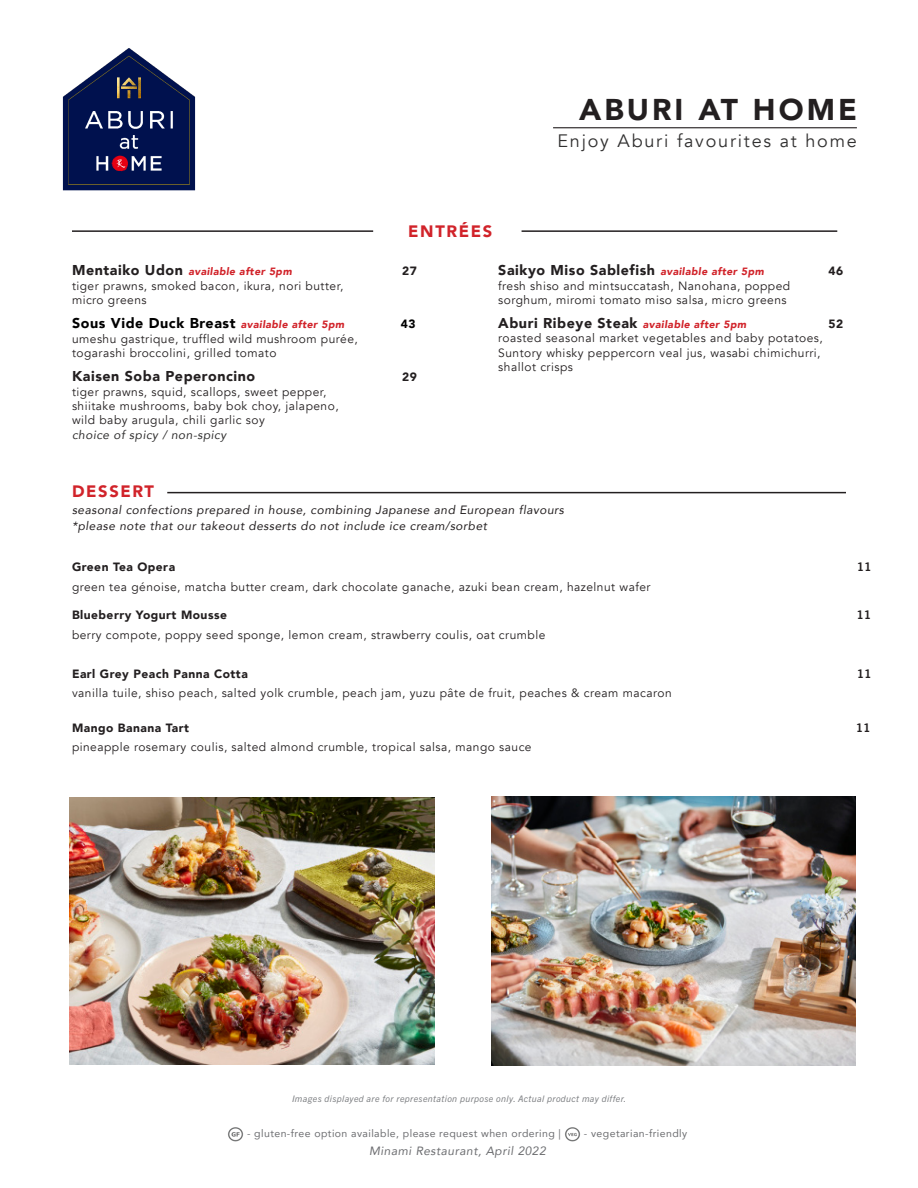
<style>
.page{position:relative;width:918px;height:1188px;background:#fff}
.page>*{position:absolute;margin:0;border:0;box-sizing:border-box;transform-origin:0 0}
.t1{font:900 30px "Avenir";letter-spacing:.1em;color:#231f20}
.t2{font:18px "Avenir";letter-spacing:.1em;color:#313030}
.Category_Name{font:900 16.5px "Avenir";letter-spacing:.1em;color:#d1232a}
.Bento__2{font:900 14.25px "Avenir";letter-spacing:.04em;color:#231f20}
.Item_Description{font:900 14.25px "Avenir";letter-spacing:.04em;color:#000}
.Item_Description-2{font:12px/14.4px "Avenir";letter-spacing:.04em;color:#231f20}
.Cat_Description{font:italic 12px "Avenir";letter-spacing:.04em;color:#231f20}
.Customizable_Tiers{font:12px "Avenir";letter-spacing:.04em;color:#231f20}
.Bento__2-2{font:12px "Avenir";letter-spacing:.04em;color:#231f20}
.Customizable_Tiers-2{font:900 12px "Avenir";letter-spacing:.04em;color:#231f20}
.t3{font:italic 12px "Avenir";letter-spacing:.04em;color:#6c6d70}
.Item_Description-3{font:italic 12px "Avenir";letter-spacing:.04em;color:#313030}
.Item_Description-4{font:900 12px "Avenir";letter-spacing:.04em;color:#231f20}
.Bento__2-3{font:900 12px "Avenir";letter-spacing:.04em;color:#231f20}
.Customizable_Tiers-3{font:700 12px "Trade Gothic Next LT Pro";color:#231f20}
.Item_Description-5{font:700 12px "Trade Gothic Next LT Pro";color:#231f20}
.Item_Description-6{font:900 12px "Avenir";color:#000}
.t4{font:10.5px "Avenir";letter-spacing:.04em;color:#6c6d70}
.Bento__2-4{font:italic 900 10.5px "Avenir";letter-spacing:.04em;color:#d1232a}
.Cat_Description-2{font:italic 9px "Trade Gothic Next LT Pro";letter-spacing:.04em;color:#808285}
.s1{font-style:normal;font-size:14.25px;color:#231f20}
.s2{font-style:italic;font-size:10.5px;color:#d1232a}
</style>
<div class="page">
<img style="left:228px;top:1127px;width:15px;height:15px">
<img style="left:565px;top:1127px;width:15px;height:15px">
<hr style="left:167px;top:492px;width:679px;height:1px;background:#231f20">
<img style="left:70px;top:797px;width:364px;height:267px">
<img style="left:491px;top:796px;width:365px;height:269px">
<hr style="left:553px;top:127px;width:304px;height:1px;background:#231f20">
<img style="left:62px;top:48px;width:134px;height:143px">
<hr style="left:72px;top:230px;width:301px;height:2px;background:#231f20">
<hr style="left:522px;top:230px;width:315px;height:2px;background:#231f20">
<p class="Category_Name" style="left:408px;top:217px;width:86px">ENTRÉES</p>
<p class="t1" style="left:579px;top:84px;width:279px">ABURI AT HOME</p>
<p class="t2" style="left:557px;top:130px;width:301px">Enjoy Aburi favourites at home</p>
<p class="Bento__2-4" style="left:72px;top:263px;width:221px"><span class="s1">Mentaiko Udon</span> available after 5pm</p>
<p class="Bento__2-3" style="left:402px;top:261px;width:16px">27</p>
<p class="Item_Description-2" style="left:72px;top:279px;width:273px">tiger prawns, smoked bacon, ikura, nori butter,</p>
<p class="Item_Description-2" style="left:72px;top:293px;width:76px">micro greens</p>
<p class="Item_Description" style="left:72px;top:311px;width:274px">Sous Vide Duck Breast <span class="s2">available after 5pm</span></p>
<p class="Item_Description-6" style="left:401px;top:314px;width:16px">43</p>
<p class="Item_Description-2" style="left:72px;top:332px;width:287px">umeshu gastrique, truffled wild mushroom purée, togarashi broccolini, grilled tomato</p>
<p class="Bento__2" style="left:72px;top:364px;width:185px">Kaisen Soba Peperoncino</p>
<p class="Bento__2-3" style="left:402px;top:367px;width:16px">29</p>
<p class="Item_Description-2" style="left:72px;top:384px;width:256px">tiger prawns, squid, scallops, sweet pepper,</p>
<p class="Item_Description-2" style="left:72px;top:399px;width:268px">shiitake mushrooms, baby bok choy, jalapeno,</p>
<p class="Item_Description-2" style="left:72px;top:413px;width:194px">wild baby arugula, chili garlic soy</p>
<p class="Item_Description-3" style="left:72px;top:427px;width:156px">choice of spicy / non-spicy</p>
<p class="Bento__2" style="left:498px;top:258px;width:267px">Saikyo Miso Sablefish <span class="s2">available after 5pm</span></p>
<p class="Bento__2-3" style="left:829px;top:261px;width:16px">46</p>
<p class="Bento__2-2" style="left:498px;top:278px;width:293px">fresh shiso and mintsuccatash, Nanohana, popped</p>
<p class="Bento__2-2" style="left:498px;top:293px;width:290px">sorghum, miromi tomato miso salsa, micro greens</p>
<p class="Bento__2-4" style="left:498px;top:316px;width:250px"><span class="s1">Aburi Ribeye Steak</span> available after 5pm</p>
<p class="Bento__2-3" style="left:829px;top:314px;width:16px">52</p>
<p class="Item_Description-2" style="left:498px;top:331px;width:326px">roasted seasonal market vegetables and baby potatoes,<br>Suntory whisky peppercorn veal jus, wasabi chimichurri, shallot crisps</p>
<p class="Category_Name" style="left:72px;top:477px;width:84px">DESSERT</p>
<p class="Cat_Description" style="left:72px;top:502px;width:494px">seasonal confections prepared in house, combining Japanese and European flavours</p>
<p class="Cat_Description" style="left:72px;top:519px;width:417px">*please note that our takeout desserts do not include ice cream/sorbet</p>
<p class="Customizable_Tiers-2" style="left:72px;top:557px;width:105px">Green Tea Opera</p>
<p class="Customizable_Tiers-3" style="left:857px;top:558px;width:16px">11</p>
<p class="Item_Description-2" style="left:72px;top:580px;width:580px">green tea génoise, matcha butter cream, dark chocolate ganache, azuki bean cream, hazelnut wafer</p>
<p class="Customizable_Tiers-2" style="left:72px;top:605px;width:156px">Blueberry Yogurt Mousse</p>
<p class="Customizable_Tiers-3" style="left:857px;top:606px;width:16px">11</p>
<p class="Item_Description-2" style="left:72px;top:628px;width:475px">berry compote, poppy seed sponge, lemon cream, strawberry coulis, oat crumble</p>
<p class="Customizable_Tiers-2" style="left:72px;top:663px;width:177px">Earl Grey Peach Panna Cotta</p>
<p class="Customizable_Tiers-3" style="left:857px;top:665px;width:16px">11</p>
<p class="Customizable_Tiers" style="left:72px;top:686px;width:601px">vanilla tuile, shiso peach, salted yolk crumble, peach jam, yuzu pâte de fruit, peaches &amp; cream macaron</p>
<p class="Item_Description-4" style="left:72px;top:717px;width:119px">Mango Banana Tart</p>
<p class="Item_Description-5" style="left:856px;top:719px;width:16px">11</p>
<p class="Item_Description-2" style="left:72px;top:740px;width:461px">pineapple rosemary coulis, salted almond crumble, tropical salsa, mango sauce</p>
<p class="Cat_Description-2" style="left:292px;top:1093px;width:336px">Images displayed are for representation purpose only. Actual product may differ.</p>
<p class="t4" style="left:247px;top:1125px;width:315px">- gluten-free option available, please request when ordering |</p>
<p class="t4" style="left:584px;top:1125px;width:105px">- vegetarian-friendly</p>
<p class="t3" style="left:369px;top:1144px;width:178px">Minami Restaurant, April 2022</p>
</div>
